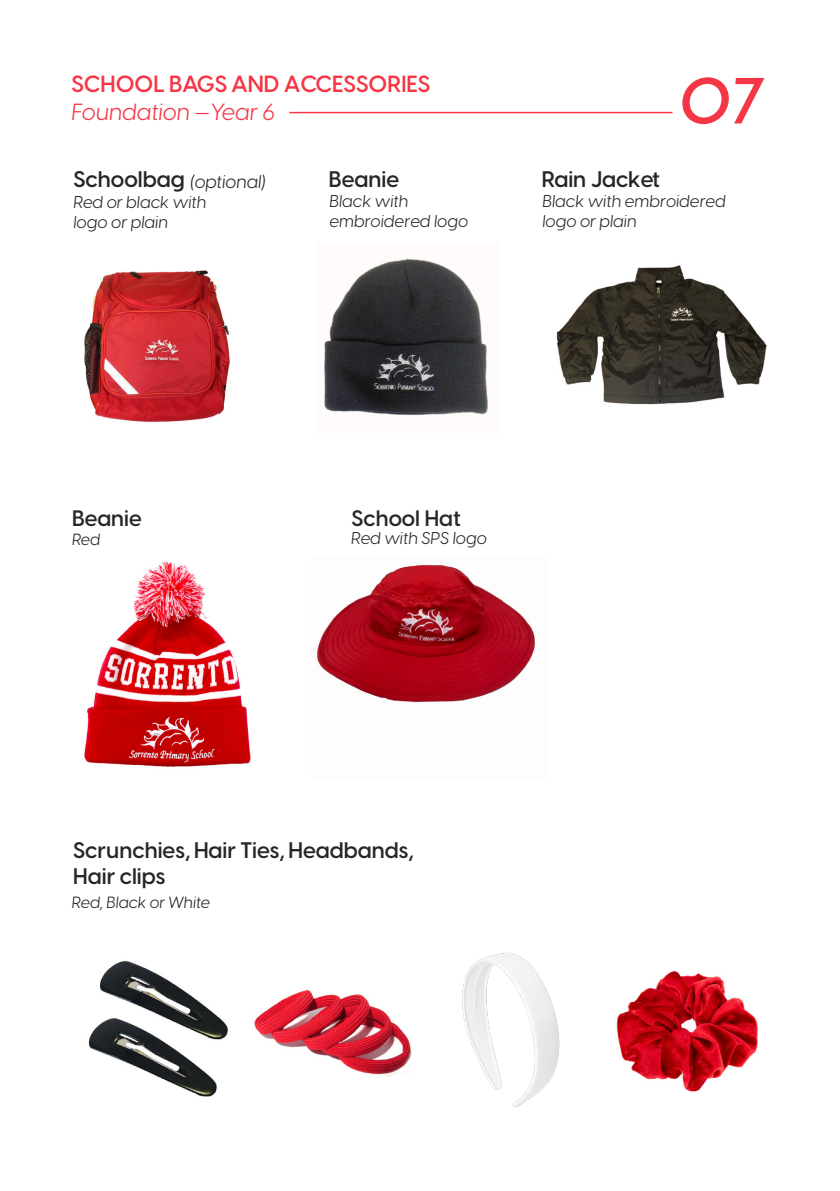
<style>
.page{position:relative;width:840px;height:1191px;background:#fff}
.page>*{position:absolute;margin:0;border:0;box-sizing:border-box;transform-origin:0 0}
.t1{font:italic 600 64.2px "Visby CF";color:#f43646}
.t2{font:600 23px "Visby CF";color:#f53645}
.t3{font:italic 23px "Visby CF";color:#f53645}
.t4{font:600 22.4px "Visby CF";color:#262626}
.t5{font:600 22.2px/26.6px "Visby CF";color:#262626}
.t6{font:600 22px "Visby CF";color:#272727}
.t7{font:italic 18px "Visby CF";color:#272727}
.t8{font:italic 16.8px/20.2px "Visby CF";color:#262626}
.t9{font:italic 16px "Visby CF";color:#231f20}
</style>
<div class="page">
<hr style="left:289px;top:112px;width:383px;height:1px;background:#f53645">
<img style="left:84px;top:270px;width:146px;height:152px">
<img style="left:324px;top:258px;width:164px;height:158px">
<img style="left:556px;top:265px;width:211px;height:140px">
<img style="left:88px;top:960px;width:140px;height:137px">
<img style="left:254px;top:989px;width:157px;height:87px">
<img style="left:462px;top:952px;width:98px;height:156px">
<img style="left:616px;top:971px;width:142px;height:121px">
<img style="left:317px;top:565px;width:218px;height:138px">
<img style="left:84px;top:561px;width:167px;height:206px">
<h2 class="t2" style="left:71px;top:70px;width:360px">SCHOOL BAGS AND ACCESSORIES</h2>
<h2 class="t3" style="left:71px;top:95px;width:205px">Foundation —Year 6</h2>
<h3 class="t4" style="left:73px;top:165px;width:113px">Schoolbag</h3>
<p class="t8" style="left:73px;top:190px;width:134px">Red or black with logo or plain</p>
<p class="t7" style="left:190px;top:168px;width:77px">(optional)</p>
<h3 class="t5" style="left:329px;top:166px;width:72px">Beanie</h3>
<p class="t8" style="left:329px;top:190px;width:140px">Black with embroidered logo</p>
<p class="t1" style="left:678px;top:52px;width:86px">07</p>
<h3 class="t5" style="left:541px;top:166px;width:119px">Rain Jacket</h3>
<p class="t8" style="left:542px;top:190px;width:185px">Black with embroidered logo or plain</p>
<p class="t6" style="left:72px;top:504px;width:71px">Beanie</p>
<p class="t6" style="left:351px;top:504px;width:111px">School Hat</p>
<p class="t9" style="left:72px;top:528px;width:30px">Red</p>
<p class="t8" style="left:351px;top:527px;width:137px">Red with SPS logo</p>
<h3 class="t5" style="left:73px;top:836px;width:342px">Scrunchies, Hair Ties, Headbands,<br>Hair clips</h3>
<p class="t9" style="left:72px;top:890px;width:140px">Red, Black or White</p>
</div>
